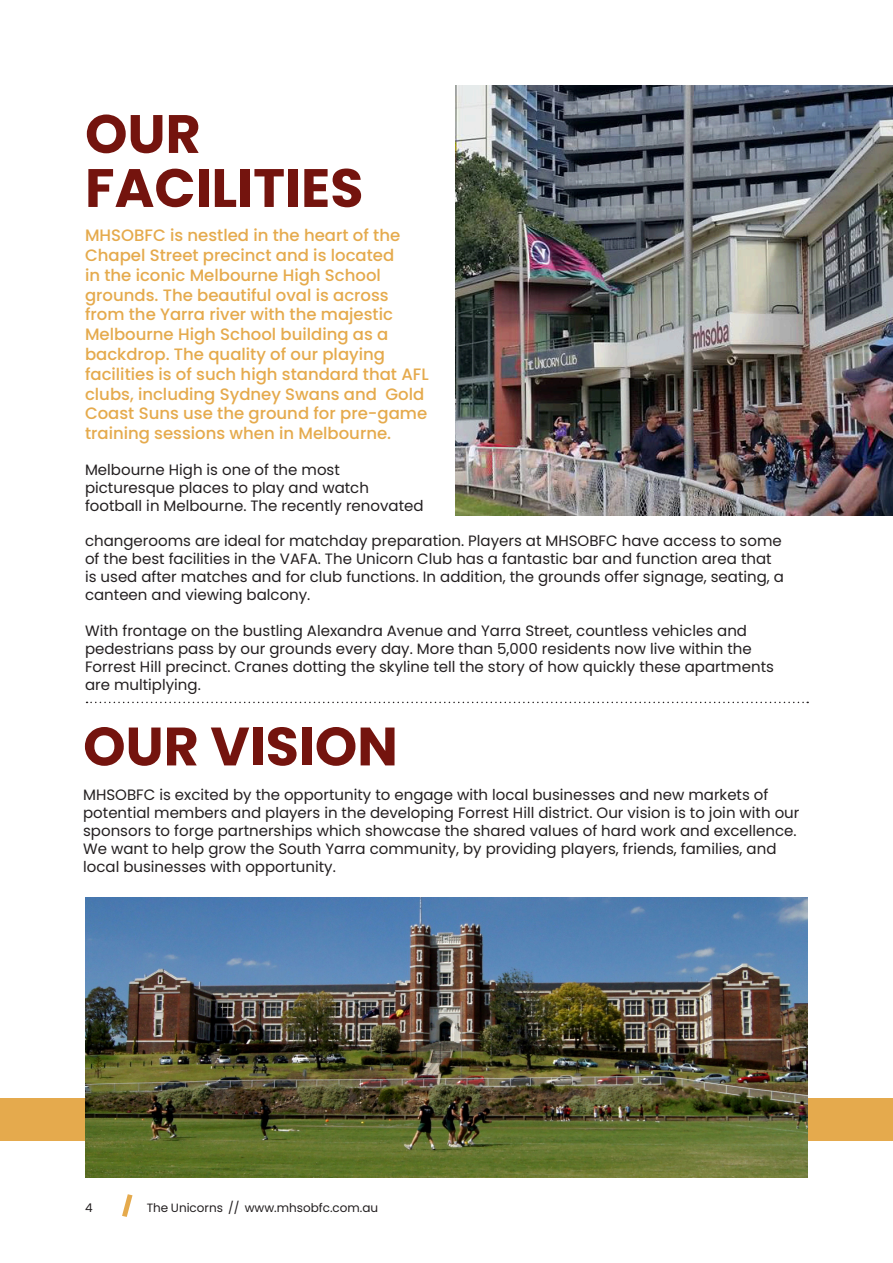
<style>
.page{position:relative;width:893px;height:1263px;background:#fff}
.page>*{position:absolute;margin:0;border:0;box-sizing:border-box;transform-origin:0 0}
.t1{font:700 54px/54px "Poppins";color:#74140e}
.t2{font:500 16.5px/19.8px "Poppins";color:#e5aa4d}
.t3{font:15px/18px "Poppins";color:#231f20}
.t4{font:12px "Poppins";color:#231f20}
</style>
<div class="page">
<hr style="left:892px;top:0;width:1px;height:671px;background:#9d9fa2">
<img style="left:455px;top:86px;width:438px;height:430px">
<div style="left:0;top:1098px;width:893px;height:43px;background:#e5aa4d"></div>
<svg style="left:122px;top:1194px;width:10px;height:23px"></svg>
<img style="left:85px;top:897px;width:723px;height:281px">
<svg style="left:87px;top:702px;width:721px;height:1px"></svg>
<h1 class="t1" style="left:85px;top:107px;width:280px">OUR<br>FACILITIES</h1>
<p class="t2" style="left:85px;top:226px;width:345px">MHSOBFC is nestled in the heart of the Chapel Street precinct and is located<br>in the iconic Melbourne High School grounds. The beautiful oval is across from the Yarra river with the majestic Melbourne High School building as a backdrop. The quality of our playing facilities is of such high standard that AFL clubs, including Sydney Swans and Gold Coast Suns use the ground for pre-game training sessions when in Melbourne.</p>
<p class="t3" style="left:85px;top:461px;width:340px">Melbourne High is one of the most picturesque places to play and watch football in Melbourne. The recently renovated</p>
<p class="t3" style="left:85px;top:532px;width:700px">changerooms are ideal for matchday preparation. Players at MHSOBFC have access to some of the best facilities in the VAFA. The Unicorn Club has a fantastic bar and function area that is used after matches and for club functions. In addition, the grounds offer signage, seating, a canteen and viewing balcony.</p>
<p class="t3" style="left:85px;top:622px;width:690px">With frontage on the bustling Alexandra Avenue and Yarra Street, countless vehicles and pedestrians pass by our grounds every day. More than 5,000 residents now live within the Forrest Hill precinct. Cranes dotting the skyline tell the story of how quickly these apartments are multiplying.</p>
<h1 class="t1" style="left:83px;top:720px;width:316px">OUR VISION</h1>
<p class="t3" style="left:83px;top:786px;width:718px">MHSOBFC is excited by the opportunity to engage with local businesses and new markets of potential members and players in the developing Forrest Hill district. Our vision is to join with our sponsors to forge partnerships which showcase the shared values of hard work and excellence.<br>We want to help grow the South Yarra community, by providing players, friends, families, and local businesses with opportunity.</p>
<p class="t4" style="left:85px;top:1201px;width:9px">4</p>
<p class="t4" style="left:147px;top:1201px;width:233px">The Unicorns // www.mhsobfc.com.au</p>
</div>
